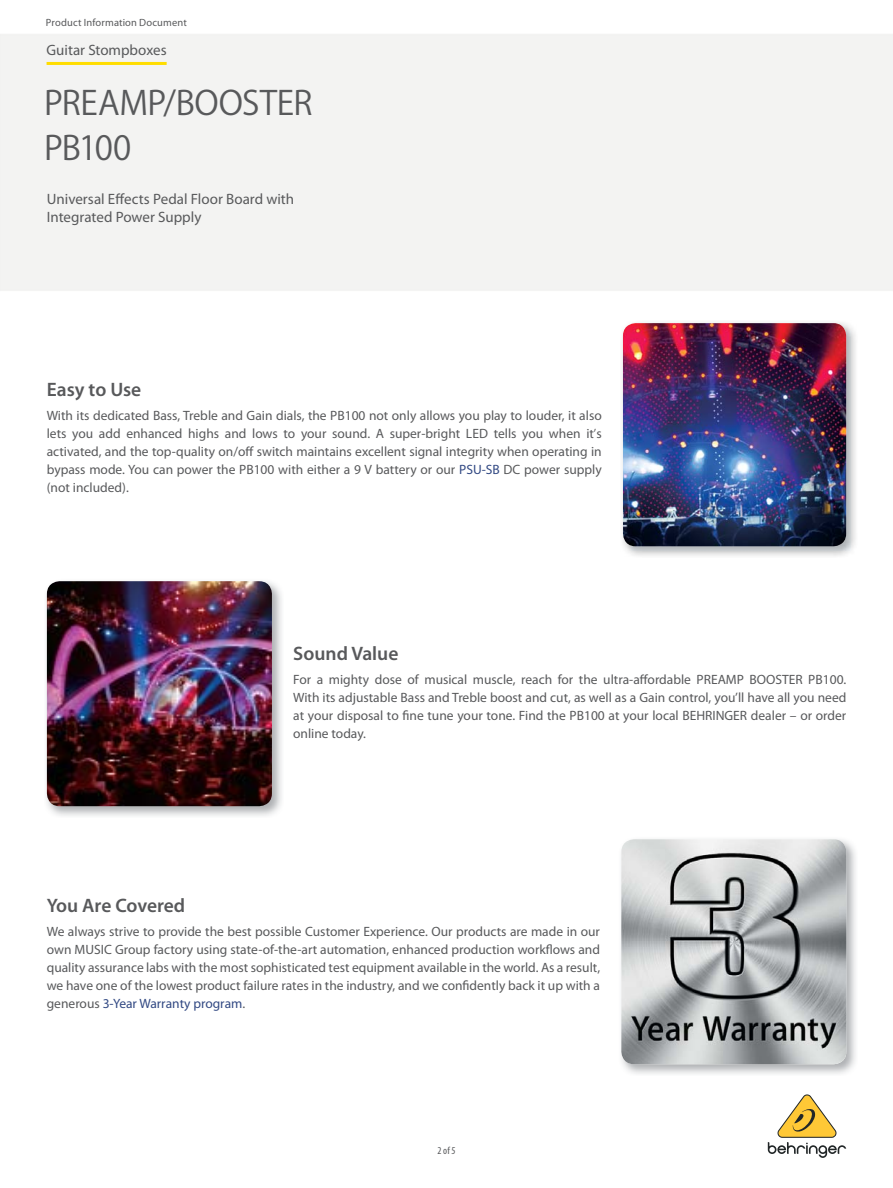
<style>
.page{position:relative;width:893px;height:1188px;background:#fff}
.page>*{position:absolute;margin:0;border:0;box-sizing:border-box;transform-origin:0 0}
.t1{font:33px/44.8px "Koz Go Pro Regular 90 pv RKSJ H";letter-spacing:-.01em;color:#58595b}
.t2{font:600 19.5px "Myriad Pro";color:#58595b}
.t3{font:15px/18px "Myriad Pro";color:#58595b}
.t4{font:13.5px/18px "Myriad Pro";color:#58595b;text-align:justify}
.t5{font:10.5px "Myriad Pro";letter-spacing:.015em;color:#58595b}
.t6{font:condensed 10.5px "Myriad Pro";color:#58595b}
.s1{font-stretch:condensed}
.s2{color:#324983}
</style>
<div class="page">
<svg style="left:768px;top:1094px;width:78px;height:64px"></svg>
<hr style="left:47px;top:62px;width:120px;height:3px;background:#fd0">
<img style="left:621px;top:839px;width:235px;height:235px">
<img style="left:621px;top:839px;width:225px;height:225px;border-radius:13px">
<img style="left:46px;top:581px;width:236px;height:235px">
<img style="left:47px;top:581px;width:225px;height:225px;border-radius:13px">
<img style="left:620px;top:320px;width:237px;height:236px">
<img style="left:623px;top:323px;width:223px;height:223px;border-radius:13px">
<p class="t5" style="left:46px;top:18px;width:142px">Product Information Document</p>
<p class="t3" style="left:47px;top:42px;width:122px">Guitar Stompboxes</p>
<h1 class="t1" style="left:44px;top:85px;width:270px">PREAMP/BOOSTER<br>PB100</h1>
<p class="t3" style="left:47px;top:192px;width:249px">Universal Effects Pedal Floor Board with<br>Integrated Power Supply</p>
<h2 class="t2" style="left:47px;top:382px;width:96px">Easy to Use</h2>
<p class="t4" style="left:47px;top:408px;width:556px">With its dedicated Bass, Treble and Gain dials, the PB100 not only allows you play to louder, it also lets you add enhanced highs and lows to your sound. A super-bright LED tells you when it<span class="s1">’</span>s activated, and the top-quality on/off switch maintains excellent signal integrity when operating in bypass mode. You can power the PB100 with either a 9 V battery or our <span class="s2">PSU-SB</span> DC power supply (not included).</p>
<h2 class="t2" style="left:293px;top:646px;width:107px">Sound Value</h2>
<p class="t4" style="left:293px;top:672px;width:555px">For a mighty dose of musical muscle, reach for the ultra-affordable PREAMP BOOSTER PB100.<br>With its adjustable Bass and Treble boost and cut, as well as a Gain control, you’ll have all you need at your disposal to fine tune your tone. Find the PB100 at your local BEHRINGER dealer – or order online today.</p>
<h2 class="t2" style="left:47px;top:898px;width:140px">You Are Covered</h2>
<p class="t4" style="left:47px;top:924px;width:555px">We always strive to provide the best possible Customer Experience. Our products are made in our own MUSIC Group factory using state-of-the-art automation, enhanced production workflows and quality assurance labs with the most sophisticated test equipment available in the world. As a result, we have one of the lowest product failure rates in the industry, and we confidently back it up with a generous <span class="s2">3-Year Warranty program</span>.</p>
<p class="t6" style="left:437px;top:1147px;width:20px">2 of 5</p>
</div>
